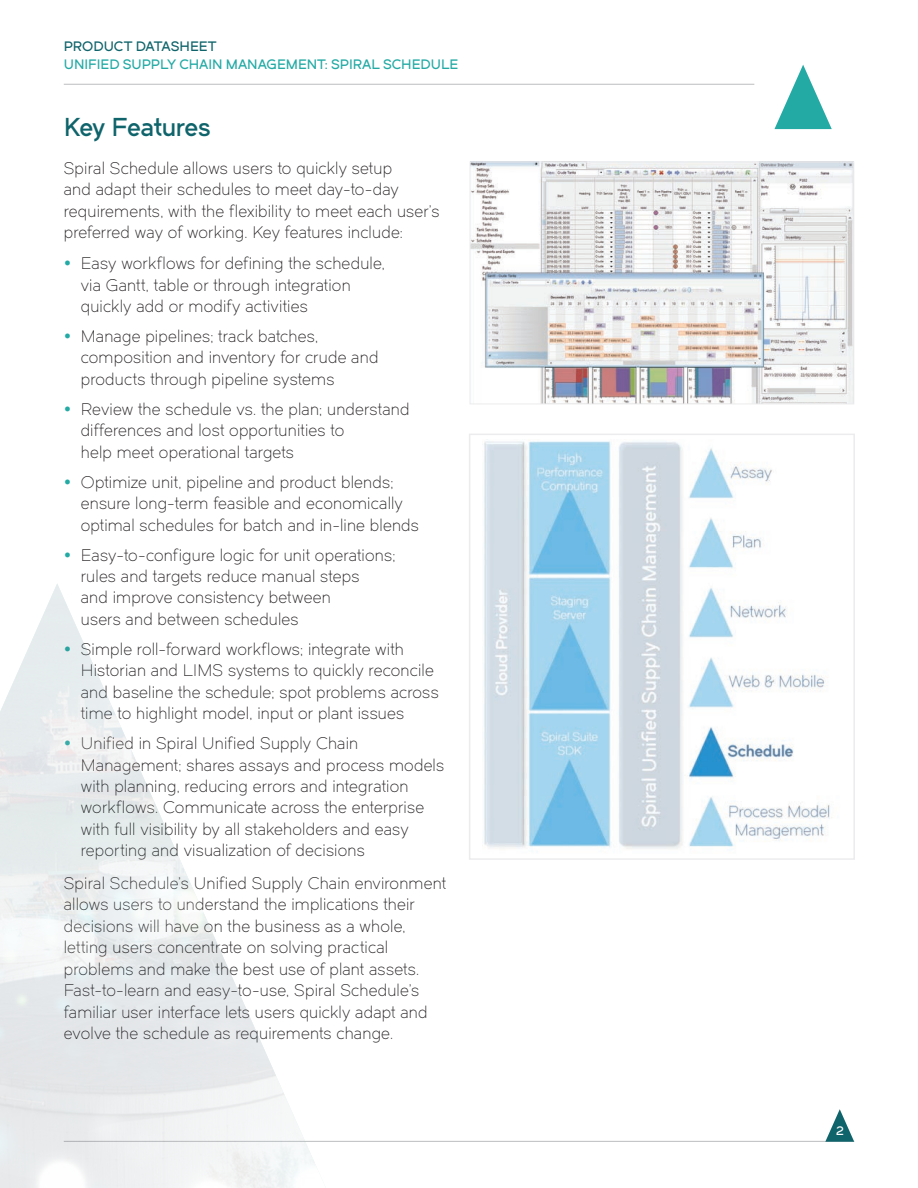
<style>
.page{position:relative;width:918px;height:1188px;background:#fff}
.page>*{position:absolute;margin:0;border:0;box-sizing:border-box;transform-origin:0 0}
.Subhead_1{font:25.5px "Dual 600";letter-spacing:-.02em;color:#0f646b}
.Body_Copy{font:16.5px/21.5px "Dual 300";letter-spacing:.015em;color:#231f20}
.t1{font:13.5px "Dual 600";color:#24aaa5}
.t2{font:13.5px "Dual 600";color:#0f646b}
.t3{font:12px "Dual 600";color:#fff}
</style>
<div class="page">
<hr style="left:64px;top:84px;width:690px;height:1px;background:#bcbdc0">
<hr style="left:64px;top:1141px;width:790px;height:1px;background:#bcbdc0">
<svg style="left:825px;top:1109px;width:29px;height:33px"></svg>
<svg style="left:774px;top:65px;width:58px;height:64px"></svg>
<img style="left:0;top:584px;width:316px;height:604px">
<img style="left:472px;top:164px;width:380px;height:238px">
<div style="left:470px;top:162px;width:384px;height:242px;border:1px solid #ececee"></div>
<img style="left:484px;top:440px;width:348px;height:412px">
<div style="left:469px;top:434px;width:386px;height:426px;border:2px solid #ececee"></div>
<svg style="left:65px;top:646px;width:5px;height:5px"></svg>
<svg style="left:65px;top:741px;width:5px;height:5px"></svg>
<p class="t2" style="left:64px;top:38px;width:154px">PRODUCT DATASHEET</p>
<p class="t1" style="left:64px;top:56px;width:396px">UNIFIED SUPPLY CHAIN MANAGEMENT: SPIRAL SCHEDULE</p>
<p class="Subhead_1" style="left:64px;top:111px;width:148px">Key Features</p>
<p class="Body_Copy" style="left:64px;top:158px;width:377px">Spiral Schedule allows users to quickly setup<br>and adapt their schedules to meet day-to-day requirements, with the flexibility to meet each user’s preferred way of working. Key features include:</p>
<p class="Body_Copy" style="left:81px;top:253px;width:306px">Easy workflows for defining the schedule, via Gantt, table or through integration quickly add or modify activities</p>
<p class="Body_Copy" style="left:81px;top:326px;width:299px">Manage pipelines; track batches, composition and inventory for crude and products through pipeline systems</p>
<p class="Body_Copy" style="left:81px;top:398px;width:330px">Review the schedule vs. the plan; understand differences and lost opportunities to<br>help meet operational targets</p>
<p class="Body_Copy" style="left:81px;top:471px;width:340px">Optimize unit, pipeline and product blends; ensure long-term feasible and economically optimal schedules for batch and in-line blends</p>
<p class="Body_Copy" style="left:81px;top:544px;width:316px">Easy-to-configure logic for unit operations; rules and targets reduce manual steps<br>and improve consistency between<br>users and between schedules</p>
<p class="Body_Copy" style="left:81px;top:638px;width:359px">Simple roll-forward workflows; integrate with Historian and LIMS systems to quickly reconcile and baseline the schedule; spot problems across time to highlight model, input or plant issues</p>
<p class="Body_Copy" style="left:81px;top:733px;width:365px">Unified in Spiral Unified Supply Chain Management; shares assays and process models with planning, reducing errors and integration workflows. Communicate across the enterprise with full visibility by all stakeholders and easy reporting and visualization of decisions</p>
<p class="Body_Copy" style="left:64px;top:872px;width:384px">Spiral Schedule’s Unified Supply Chain environment allows users to understand the implications their decisions will have on the business as a whole, letting users concentrate on solving practical problems and make the best use of plant assets.<br>Fast-to-learn and easy-to-use, Spiral Schedule’s familiar user interface lets users quickly adapt and evolve the schedule as requirements change.</p>
<p class="t3" style="left:836px;top:1123px;width:9px">2</p>
</div>
